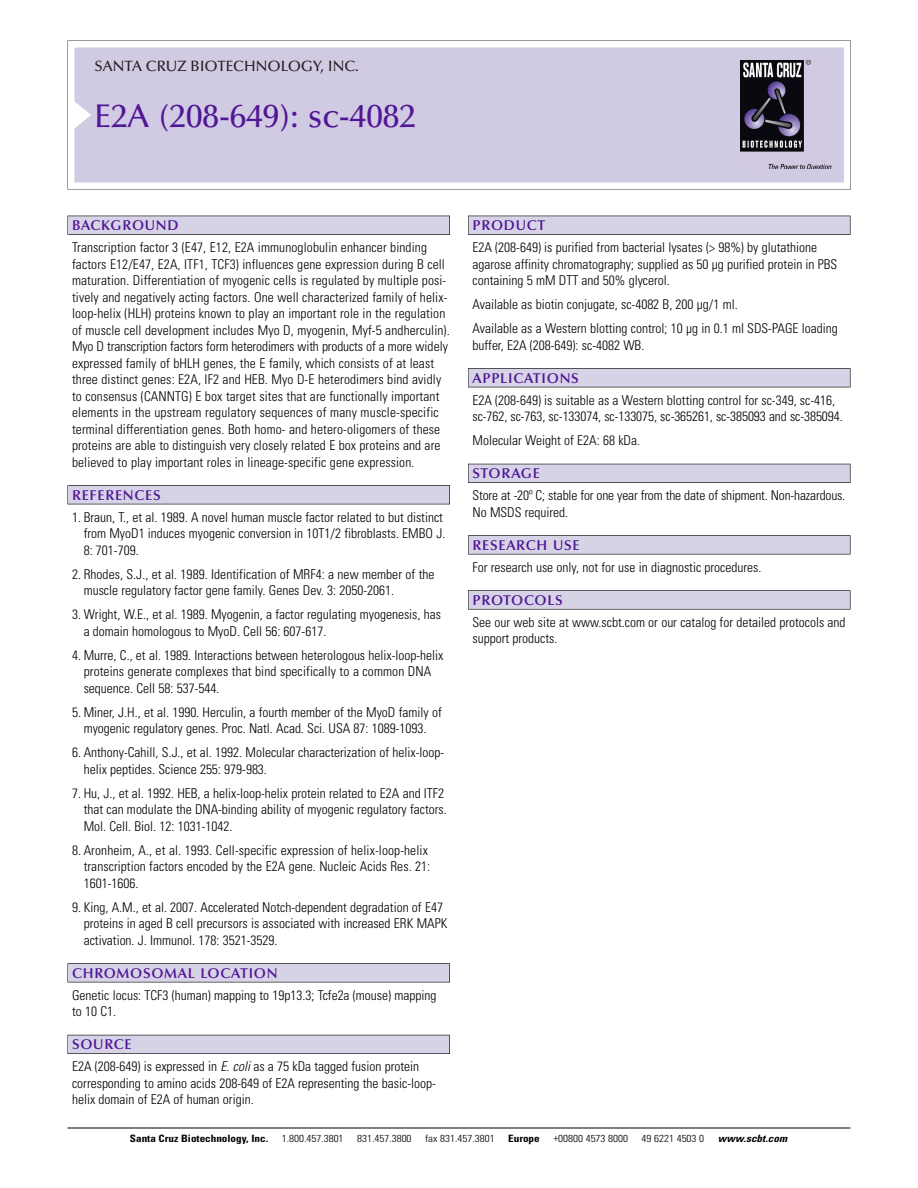
<style>
.page{position:relative;width:918px;height:1188px;background:#fff}
.page>*{position:absolute;margin:0;border:0;box-sizing:border-box;transform-origin:0 0}
.t1{font:500 33px "Optima";color:#511695}
.t2{font:500 15px "Optima";color:#231f20}
.t3{font:600 14.25px "Optima";letter-spacing:.05em;color:#511695}
.t4{font:300 condensed 13.5px/16.5px "Univers";color:#000}
.t5{font:300 condensed 10.2px "Univers";color:#000;scale:1.1 1}
.t6{font:700 condensed 10.2px "Univers";color:#000;scale:1.1 1}
.t7{font:italic 700 condensed 10.2px "Univers";letter-spacing:.005em;color:#000;scale:1.1 1}
.s1{font-style:italic}
</style>
<div class="page">
<svg style="left:68px;top:40px;width:783px;height:149px"></svg>
<div style="left:74px;top:47px;width:770px;height:135px;background:#d1cae3"></div>
<img style="left:741px;top:60px;width:90px;height:108px">
<div style="left:68px;top:216px;width:382px;height:19px;background:#525155"></div>
<div style="left:68px;top:216px;width:381px;height:18px;background:#d7d3e7"></div>
<div style="left:68px;top:485px;width:382px;height:19px;background:#525155"></div>
<div style="left:68px;top:486px;width:381px;height:18px;background:#d7d3e7"></div>
<div style="left:68px;top:963px;width:382px;height:19px;background:#545357"></div>
<div style="left:68px;top:964px;width:381px;height:18px;background:#d7d3e7"></div>
<div style="left:68px;top:1035px;width:382px;height:19px;background:#54535a"></div>
<div style="left:68px;top:1035px;width:381px;height:18px;background:#d7d3e7"></div>
<div style="left:468px;top:216px;width:382px;height:19px;background:#525155"></div>
<div style="left:468px;top:216px;width:382px;height:18px;background:#d7d3e7"></div>
<div style="left:468px;top:368px;width:382px;height:19px;background:#525155"></div>
<div style="left:468px;top:369px;width:382px;height:18px;background:#d7d3e7"></div>
<div style="left:468px;top:464px;width:382px;height:19px;background:#525158"></div>
<div style="left:468px;top:464px;width:382px;height:18px;background:#d7d3e7"></div>
<div style="left:468px;top:535px;width:382px;height:19px;background:#575759"></div>
<div style="left:468px;top:536px;width:382px;height:18px;background:#d7d3e7"></div>
<svg style="left:468px;top:590px;width:382px;height:20px"></svg>
<div style="left:468px;top:591px;width:382px;height:18px;background:#d7d3e7"></div>
<hr style="left:68px;top:1128px;width:782px;height:1px;background:#000">
<p class="t2" style="left:94px;top:61px;width:266px">SANTA CRUZ BIOTECHNOLOGY, INC.</p>
<h1 class="t1" style="left:94px;top:103px;width:323px">E2A (208-649): sc-4082</h1>
<p class="t3" style="left:72px;top:219px;width:108px">BACKGROUND</p>
<p class="t4" style="left:72px;top:240px;width:379px">Transcription factor 3 (E47, E12, E2A immunoglobulin enhancer binding factors E12/E47, E2A, ITF1, TCF3) influences gene expression during B cell maturation. Differentiation of myogenic cells is regulated by multiple posi&shy;tively and negatively acting factors. One well characterized family of helix&shy;loop-helix (HLH) proteins known to play an important role in the regulation of muscle cell development includes Myo D, myogenin, Myf-5 andherculin).<br>Myo D transcription factors form heterodimers with products of a more widely expressed family of bHLH genes, the E family, which consists of at least three distinct genes: E2A, IF2 and HEB. Myo D-E heterodimers bind avidly to consensus (CANNTG) E box target sites that are functionally important elements in the upstream regulatory sequences of many muscle-specific terminal differentiation genes. Both homo- and hetero-oligomers of these proteins are able to distinguish very closely related E box proteins and are believed to play important roles in lineage-specific gene expression.</p>
<p class="t3" style="left:72px;top:489px;width:90px">REFERENCES</p>
<p class="t4" style="left:84px;top:510px;width:363px;text-indent:-12px">1. Braun, T., et al. 1989. A novel human muscle factor related to but distinct from MyoD1 induces myogenic conversion in 10T1/2 fibroblasts. EMBO J.<br>8: 701-709.</p>
<p class="t4" style="left:84px;top:567px;width:352px;text-indent:-12px">2. Rhodes, S.J., et al. 1989. Identification of MRF4: a new member of the muscle regulatory factor gene family. Genes Dev. 3: 2050-2061.</p>
<p class="t4" style="left:84px;top:607px;width:359px;text-indent:-12px">3. Wright, W.E., et al. 1989. Myogenin, a factor regulating myogenesis, has a domain homologous to MyoD. Cell 56: 607-617.</p>
<p class="t4" style="left:84px;top:648px;width:361px;text-indent:-12px">4. Murre, C., et al. 1989. Interactions between heterologous helix-loop-helix proteins generate complexes that bind specifically to a common DNA sequence. Cell 58: 537-544.</p>
<p class="t4" style="left:72px;top:705px;width:371px;text-align:center">5. Miner, J.H., et al. 1990. Herculin, a fourth member of the MyoD family of myogenic regulatory genes. Proc. Natl. Acad. Sci. USA 87: 1089-1093.</p>
<p class="t4" style="left:84px;top:745px;width:362px;text-indent:-12px">6. Anthony-Cahill, S.J., et al. 1992. Molecular characterization of helix-loop&shy;helix peptides. Science 255: 979-983.</p>
<p class="t4" style="left:84px;top:786px;width:365px;text-indent:-12px">7. Hu, J., et al. 1992. HEB, a helix-loop-helix protein related to E2A and ITF2 that can modulate the DNA-binding ability of myogenic regulatory factors.<br>Mol. Cell. Biol. 12: 1031-1042.</p>
<p class="t4" style="left:84px;top:843px;width:348px;text-indent:-12px">8. Aronheim, A., et al. 1993. Cell-specific expression of helix-loop-helix transcription factors encoded by the E2A gene. Nucleic Acids Res. 21:<br>1601-1606.</p>
<p class="t4" style="left:84px;top:900px;width:365px;text-indent:-12px">9. King, A.M., et al. 2007. Accelerated Notch-dependent degradation of E47 proteins in aged B cell precursors is associated with increased ERK MAPK activation. J. Immunol. 178: 3521-3529.</p>
<p class="t3" style="left:72px;top:967px;width:207px">CHROMOSOMAL LOCATION</p>
<p class="t4" style="left:72px;top:988px;width:366px">Genetic locus: TCF3 (human) mapping to 19p13.3; Tcfe2a (mouse) mapping to 10 C1.</p>
<p class="t3" style="left:72px;top:1039px;width:61px">SOURCE</p>
<p class="t4" style="left:72px;top:1059px;width:365px">E2A (208-649) is expressed in <span class="s1">E. coli</span> as a 75 kDa tagged fusion protein corresponding to amino acids 208-649 of E2A representing the basic-loop&shy;helix domain of E2A of human origin.</p>
<p class="t3" style="left:473px;top:219px;width:74px">PRODUCT</p>
<p class="t4" style="left:473px;top:240px;width:366px">E2A (208-649) is purified from bacterial lysates (&gt; 98%) by glutathione agarose affinity chromatography; supplied as 50 µg purified protein in PBS containing 5 mM DTT and 50% glycerol.</p>
<p class="t4" style="left:473px;top:293px;width:367px;line-height:24px">Available as biotin conjugate, sc-4082 B, 200 µg/1 ml.<br>Available as a Western blotting control; 10 µg in 0.1 ml SDS-PAGE loading</p>
<p class="t4" style="left:473px;top:338px;width:173px">buffer, E2A (208-649): sc-4082 WB.</p>
<p class="t3" style="left:473px;top:372px;width:108px">APPLICATIONS</p>
<p class="t4" style="left:473px;top:393px;width:372px">E2A (208-649) is suitable as a Western blotting control for sc-349, sc-416, sc-762, sc-763, sc-133074, sc-133075, sc-365261, sc-385093 and sc-385094.</p>
<p class="t4" style="left:473px;top:433px;width:169px">Molecular Weight of E2A: 68 kDa.</p>
<p class="t3" style="left:473px;top:468px;width:69px">STORAGE</p>
<p class="t4" style="left:473px;top:488px;width:374px">Store at -20º C; stable for one year from the date of shipment. Non-hazardous.<br>No MSDS required.</p>
<p class="t3" style="left:473px;top:539px;width:109px">RESEARCH USE</p>
<p class="t4" style="left:473px;top:560px;width:290px">For research use only, not for use in diagnostic procedures.</p>
<p class="t3" style="left:473px;top:594px;width:92px">PROTOCOLS</p>
<p class="t4" style="left:473px;top:615px;width:375px">See our web site at www.scbt.com or our catalog for detailed protocols and support products.</p>
<p class="t6" style="left:130px;top:1135px;width:127px">Santa Cruz Biotechnology, Inc.</p>
<p class="t5" style="left:282px;top:1135px;width:58px">1.800.457.3801</p>
<p class="t5" style="left:357px;top:1135px;width:51px">831.457.3800</p>
<p class="t5" style="left:425px;top:1135px;width:65px">fax 831.457.3801</p>
<p class="t6" style="left:508px;top:1135px;width:30px">Europe</p>
<p class="t5" style="left:553px;top:1135px;width:69px">+00800 4573 8000</p>
<p class="t5" style="left:642px;top:1135px;width:58px">49 6221 4503 0</p>
<p class="t7" style="left:718px;top:1135px;width:64px">www.scbt.com</p>
</div>
